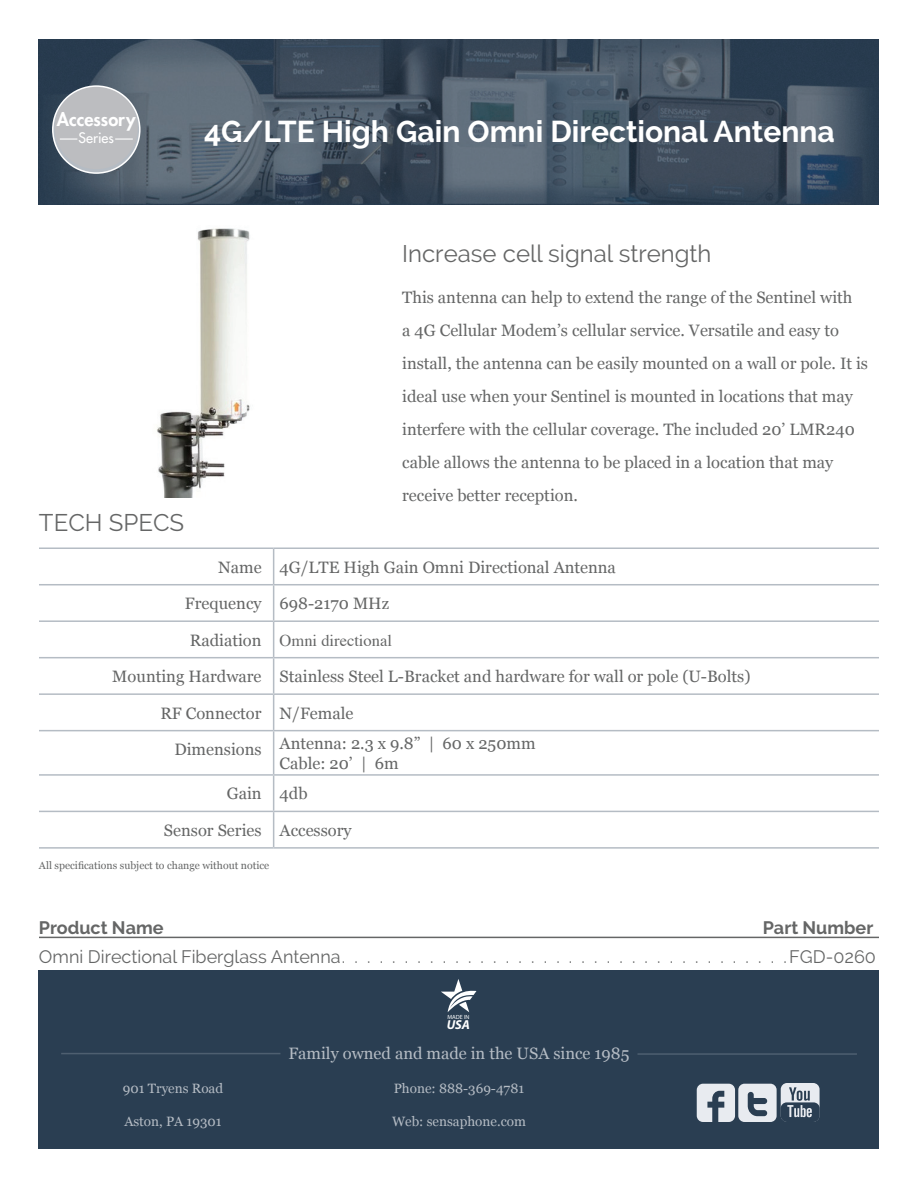
<style>
.page{position:relative;width:918px;height:1188px;background:#fff}
.page>*{position:absolute;margin:0;border:0;box-sizing:border-box;transform-origin:0 0}
.t1{font:700 30px "Raleway";color:#fff}
.t2{font:24px "Raleway";color:#656666}
.t3{font:800 18.15px "Futura";color:#fff}
.t4{font:18px "Raleway";color:#656666}
.t5{font:700 18px "Raleway";color:#656666}
.t6{font:16.5px/33px "Georgia";color:#656666}
.t7{font:16.5px "Georgia";color:#b5bcc4}
.t8{font:16.5px "Times";color:#656666}
.t9{font:14.1px "Futura";color:#fff}
.t10{font:13.5px "Georgia";color:#b5bcc4}
.t11{font:italic 700 13.05px "Myriad Pro";color:#fff}
.t12{font:10.5px "Georgia";color:#656666}
.t13{font:6px "Myriad Pro";color:#fff}
.s1{font-family:"Georgia"}
</style>
<div class="page">
<div style="left:39px;top:970px;width:840px;height:179px;background:#2a3e52"></div>
<svg style="left:441px;top:979px;width:35px;height:33px"></svg>
<hr style="left:61px;top:1053px;width:219px;height:1px;background:#4e5f70">
<hr style="left:637px;top:1053px;width:220px;height:2px;background:#4e5f70">
<img style="left:39px;top:39px;width:840px;height:165px">
<svg style="left:697px;top:1083px;width:123px;height:39px"></svg>
<img style="left:157px;top:228px;width:93px;height:269px">
<hr style="left:273px;top:549px;width:1px;height:35px;background:#b5bcc4">
<hr style="left:39px;top:584px;width:235px;height:1px;background:#b5bcc4">
<hr style="left:274px;top:584px;width:605px;height:1px;background:#b5bcc4">
<hr style="left:273px;top:585px;width:1px;height:35px;background:#b5bcc4">
<hr style="left:39px;top:620px;width:235px;height:2px;background:#b5bcc4">
<hr style="left:274px;top:620px;width:605px;height:2px;background:#b5bcc4">
<hr style="left:273px;top:622px;width:1px;height:35px;background:#b5bcc4">
<hr style="left:39px;top:657px;width:235px;height:1px;background:#b5bcc4">
<hr style="left:274px;top:657px;width:605px;height:1px;background:#b5bcc4">
<hr style="left:273px;top:658px;width:1px;height:35px;background:#b5bcc4">
<hr style="left:39px;top:693px;width:235px;height:2px;background:#b5bcc4">
<hr style="left:274px;top:693px;width:605px;height:2px;background:#b5bcc4">
<hr style="left:273px;top:695px;width:1px;height:35px;background:#b5bcc4">
<hr style="left:39px;top:730px;width:235px;height:1px;background:#b5bcc4">
<hr style="left:274px;top:730px;width:605px;height:1px;background:#b5bcc4">
<hr style="left:273px;top:731px;width:1px;height:43px;background:#b5bcc4">
<hr style="left:39px;top:774px;width:235px;height:2px;background:#b5bcc4">
<hr style="left:274px;top:774px;width:605px;height:2px;background:#b5bcc4">
<hr style="left:273px;top:776px;width:1px;height:35px;background:#b5bcc4">
<hr style="left:39px;top:811px;width:235px;height:1px;background:#b5bcc4">
<hr style="left:274px;top:811px;width:605px;height:1px;background:#b5bcc4">
<hr style="left:273px;top:812px;width:1px;height:35px;background:#b5bcc4">
<hr style="left:39px;top:847px;width:235px;height:2px;background:#b5bcc4">
<hr style="left:274px;top:847px;width:605px;height:2px;background:#b5bcc4">
<hr style="left:39px;top:547px;width:235px;height:2px;background:#b5bcc4">
<hr style="left:274px;top:547px;width:605px;height:2px;background:#b5bcc4">
<hr style="left:39px;top:937px;width:840px;height:1px;background:#656666">
<svg style="left:55px;top:86px;width:83px;height:83px;background:#adb0b5"></svg>
<div style="left:52px;top:85px;width:89px;height:89px;border:2px solid #fff;border-radius:50%"></div>
<p class="t3" style="left:57px;top:108px;width:80px">Accessory</p>
<p class="t9" style="left:79px;top:129px;width:37px">Series</p>
<h1 class="t1" style="left:204px;top:114px;width:632px">4G/LTE High Gain Omni Directional Antenna</h1>
<h2 class="t2" style="left:39px;top:509px;width:147px">TECH SPECS</h2>
<h2 class="t2" style="left:402px;top:240px;width:311px">Increase cell signal strength</h2>
<p class="t6" style="left:402px;top:281px;width:467px">This antenna can help to extend the range of the Sentinel with<br>a 4G Cellular Modem’s cellular service. Versatile and easy to install, the antenna can be easily mounted on a wall or pole. It is ideal use when your Sentinel is mounted in locations that may interfere with the cellular coverage. The included 20’ LMR240 cable allows the antenna to be placed in a location that may receive better reception.</p>
<p class="t6" style="left:218px;top:550px;width:399px">Name 4G/LTE High Gain Omni Directional Antenna</p>
<p class="t6" style="left:185px;top:587px;width:206px">Frequency 698-2170 MHz</p>
<p class="t8" style="left:190px;top:630px;width:203px"><span class="s1">Radiation</span> Omni directional</p>
<p class="t6" style="left:112px;top:660px;width:640px">Mounting Hardware Stainless Steel L-Bracket and hardware for wall or pole (U-Bolts)</p>
<p class="t6" style="left:174px;top:698px;width:363px;line-height:30.5px;text-indent:-14px">RF Connector N/Female<br>Dimensions Antenna: 2.3 x 9.8” | 60 x 250mm</p>
<p class="t6" style="left:227px;top:748px;width:173px;line-height:30.5px;text-indent:53px">Cable: 20’ | 6m<br>Gain 4db</p>
<p class="t6" style="left:164px;top:814px;width:189px">Sensor Series Accessory</p>
<p class="t12" style="left:39px;top:859px;width:232px">All specifications subject to change without notice</p>
<p class="t5" style="left:39px;top:917px;width:126px">Product Name</p>
<p class="t5" style="left:763px;top:917px;width:112px">Part Number</p>
<p class="t4" style="left:39px;top:946px;width:838px">Omni Directional Fiberglass Antenna . . . . . . . . . . . . . . . . . . . . . . . . . . . . . . . . . . . .FGD-0260</p>
<p class="t10" style="left:123px;top:1081px;width:102px">901 Tryens Road</p>
<p class="t10" style="left:124px;top:1114px;width:99px">Aston, PA 19301</p>
<p class="t13" style="left:447px;top:1013px;width:24px">MADE IN</p>
<p class="t11" style="left:447px;top:1016px;width:25px">USA</p>
<p class="t7" style="left:288px;top:1044px;width:343px">Family owned and made in the USA since 1985</p>
<p class="t10" style="left:394px;top:1081px;width:132px">Phone: 888-369-4781</p>
<p class="t10" style="left:392px;top:1114px;width:135px">Web: sensaphone.com</p>
</div>
